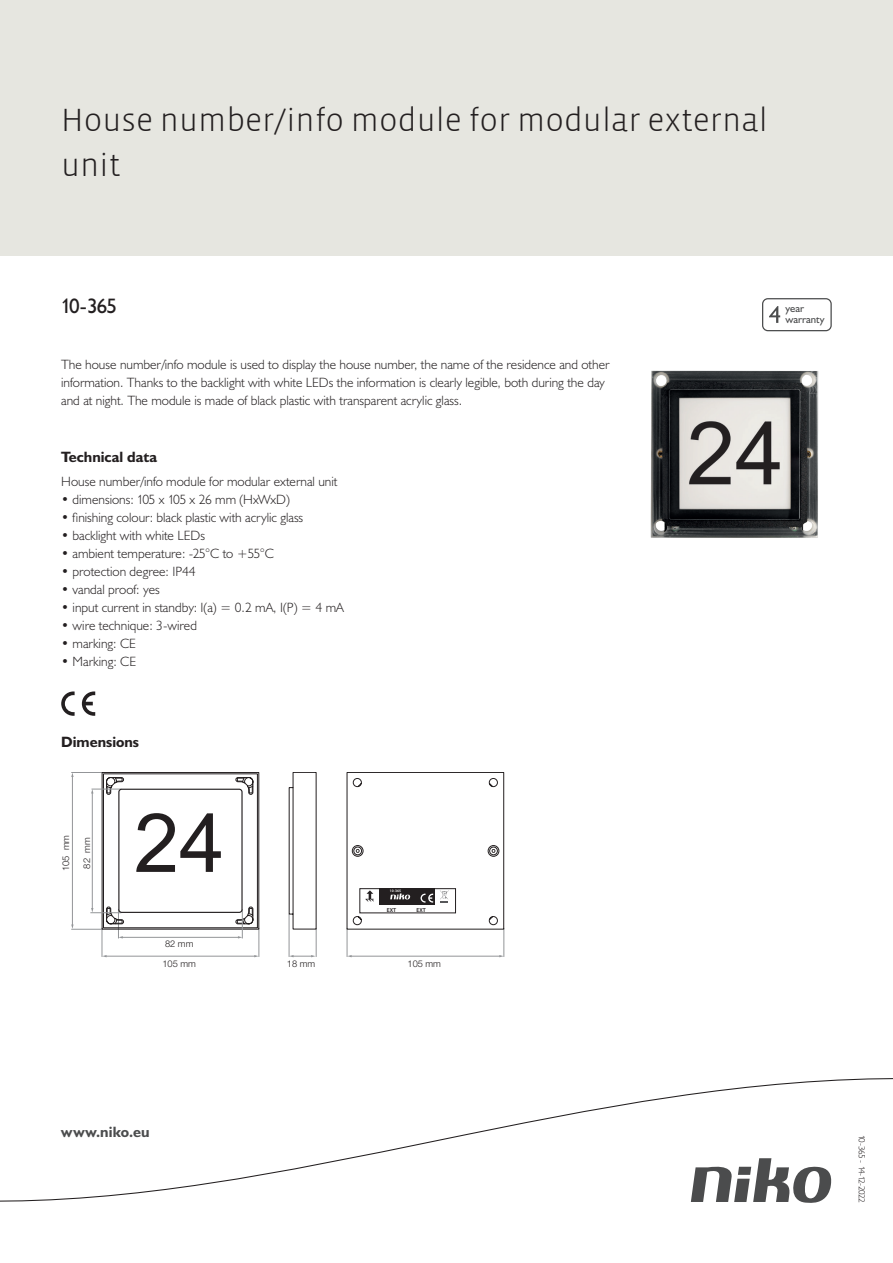
<style>
.page{position:relative;width:893px;height:1263px;background:#fff}
.page>*{position:absolute;margin:0;border:0;box-sizing:border-box;transform-origin:0 0}
.Title_datasheets{font:300 33px/45px "Vista Sans";color:#231f20}
.Article_number{font:21px "Humanist 521 BT";color:#231f20}
.Titles_parts{font:700 15px "Humanist 521 BT";color:#231f20}
.titel_afbeelding{font:700 15px "Humanist 521 BT";letter-spacing:.005em;color:#4b4c4d}
.Platte_tekst_CAB{font:300 13.5px/18px "Humanist 521 BT";color:#231f20}
.USP_Bullets{font:300 13.5px "Humanist 521 BT";color:#231f20}
.t1{font:10.8px/10.8px "Humanist 521 BT";color:#4b4c4d}
.t2{font:300 9.3px/20px "Helvetica Neue";color:#231f20}
.Revision{font:300 9px "Humanist 521 BT";letter-spacing:-.06em;color:#231f20}
.t3{font:600 5.7px "Myriad Pro";letter-spacing:.005em;color:#231f20}
.t4{font:600 3.6px "Myriad Pro";color:#fff}
</style>
<div class="page">
<div style="left:0;top:0;width:893px;height:255px;background:#e6e6e0"></div>
<svg style="left:82px;top:691px;width:13px;height:25px"></svg>
<svg style="left:61px;top:691px;width:14px;height:25px"></svg>
<hr style="left:71px;top:929px;width:32px;height:1px;background:#939598">
<hr style="left:71px;top:772px;width:32px;height:1px;background:#939598">
<hr style="left:92px;top:793px;width:1px;height:116px;background:#939598">
<hr style="left:72px;top:776px;width:1px;height:149px;background:#939598">
<svg style="left:289px;top:772px;width:216px;height:185px"></svg>
<hr style="left:91px;top:789px;width:30px;height:1px;background:#939598">
<hr style="left:90px;top:912px;width:31px;height:1px;background:#939598">
<svg style="left:102px;top:772px;width:158px;height:185px"></svg>
<div style="left:118px;top:789px;width:125px;height:124px;border:1px solid #231f20;border-radius:3px"></div>
<svg style="left:762px;top:298px;width:70px;height:33px"></svg>
<svg style="left:0;top:1078px;width:893px;height:125px"></svg>
<img style="left:650px;top:370px;width:169px;height:168px">
<p class="Title_datasheets" style="left:61px;top:98px;width:708px">House number/info module for modular external unit</p>
<p class="Article_number" style="left:61px;top:293px;width:57px">10-365</p>
<p class="Platte_tekst_CAB" style="left:61px;top:355px;width:550px">The house number/info module is used to display the house number, the name of the residence and other information. Thanks to the backlight with white LEDs the information is clearly legible, both during the day and at night. The module is made of black plastic with transparent acrylic glass.</p>
<p class="Titles_parts" style="left:61px;top:447px;width:98px">Technical data</p>
<p class="Platte_tekst_CAB" style="left:61px;top:472px;width:278px">House number/info module for modular external unit</p>
<p class="USP_Bullets" style="left:61px;top:491px;width:230px">• dimensions: 105 x 105 x 26 mm (HxWxD)</p>
<p class="USP_Bullets" style="left:61px;top:509px;width:244px">• finishing colour: black plastic with acrylic glass</p>
<p class="USP_Bullets" style="left:61px;top:527px;width:145px">• backlight with white LEDs</p>
<p class="USP_Bullets" style="left:61px;top:545px;width:214px">• ambient temperature: -25°C to +55°C</p>
<p class="USP_Bullets" style="left:61px;top:563px;width:136px">• protection degree: IP44</p>
<p class="USP_Bullets" style="left:61px;top:581px;width:100px">• vandal proof: yes</p>
<p class="USP_Bullets" style="left:61px;top:599px;width:284px">• input current in standby: I(a) = 0.2 mA, I(P) = 4 mA</p>
<p class="USP_Bullets" style="left:61px;top:617px;width:137px">• wire technique: 3-wired</p>
<p class="USP_Bullets" style="left:61px;top:635px;width:76px">• marking: CE</p>
<p class="USP_Bullets" style="left:61px;top:653px;width:76px">• Marking: CE</p>
<p class="Titles_parts" style="left:61px;top:733px;width:79px">Dimensions</p>
<p class="t2" style="left:55px;top:871px;width:38px;rotate:-90deg">105 mm</p>
<p class="t2" style="left:76px;top:868px;width:33px;rotate:-90deg">82 mm</p>
<p class="t2" style="left:162px;top:933px;width:35px">82 mm<br>105 mm</p>
<p class="t4" style="left:390px;top:889px;width:12px">10-365</p>
<p class="t3" style="left:387px;top:907px;width:11px">EXT</p>
<p class="t3" style="left:416px;top:907px;width:11px">EXT</p>
<p class="t2" style="left:287px;top:953px;width:30px">18 mm</p>
<p class="t2" style="left:408px;top:953px;width:35px">105 mm</p>
<p class="t1" style="left:785px;top:303px;width:41px">year warranty</p>
<p class="titel_afbeelding" style="left:61px;top:1122px;width:90px">www.niko.eu</p>
<p class="Revision" style="left:868px;top:1135px;width:70px;rotate:90deg">10-365 - 14-12-2022</p>
</div>
